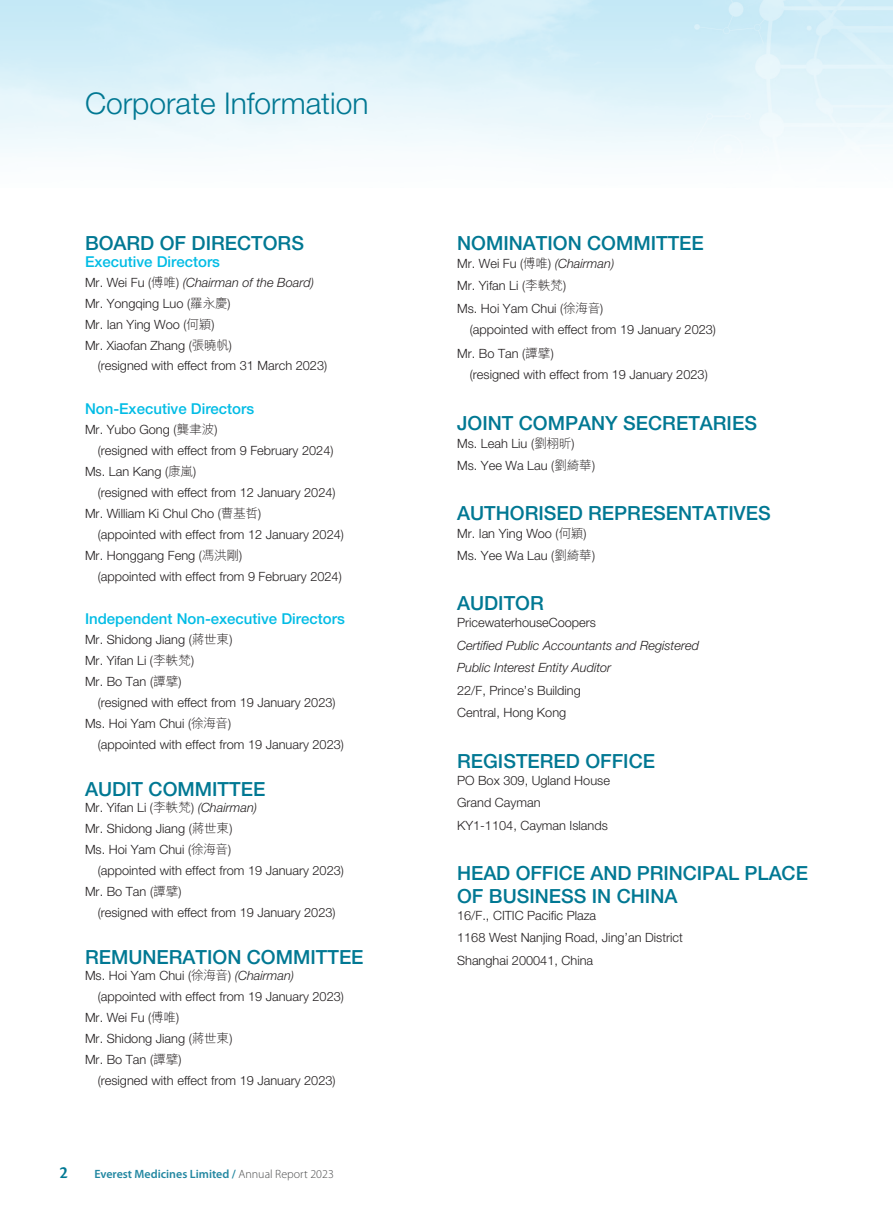
<style>
.page{position:relative;width:893px;height:1212px;background:#fff}
.page>*{position:absolute;margin:0;border:0;box-sizing:border-box;transform-origin:0 0}
.t1{font:300 30px "Helvetica Neue LT Std";color:#017893}
._01_H1{font:500 19.5px/22.5px "Helvetica Neue LT Std";color:#017893}
.t2{font:600 18px "Cronos Pro";color:#017893}
._02_H2{font:500 15px "Helvetica Neue LT Std";color:#02bce5}
._00_txt{font:300 12.75px "Helvetica Neue LT Std";color:#231f20}
._00_txt-2{font:italic 300 12.75px "Helvetica Neue LT Std";color:#231f20}
.t3{font:600 12px "Myriad Pro";color:#2287a1}
.s1{font-style:normal}
.s2{font-family:"M Hei HK";font-style:normal}
.s3{font-family:"M Hei HK"}
.s4{font-style:italic}
.s5{font-weight:300;color:#4b4c4d}
</style>
<div class="page">
<p class="t1" style="left:85px;top:85px;width:285px">Corporate Information</p>
<p class="_01_H1" style="left:85px;top:232px;width:220px">BOARD OF DIRECTORS</p>
<p class="_02_H2" style="left:85px;top:253px;width:137px">Executive Directors</p>
<p class="_00_txt-2" style="left:85px;top:275px;width:230px"><span class="s1">Mr. Wei Fu (</span><span class="s2">傅唯</span><span class="s1">)</span> (Chairman of the Board)</p>
<p class="_00_txt" style="left:85px;top:296px;width:147px">Mr. Yongqing Luo (<span class="s3">羅永慶</span>)</p>
<p class="_00_txt" style="left:85px;top:317px;width:131px">Mr. Ian Ying Woo (<span class="s3">何穎</span>)</p>
<p class="_00_txt" style="left:85px;top:338px;width:148px">Mr. Xiaofan Zhang (<span class="s3">張曉帆</span>)</p>
<p class="_00_txt" style="left:98px;top:358px;width:231px">(resigned with effect from 31 March 2023)</p>
<p class="_02_H2" style="left:85px;top:400px;width:171px">Non-Executive Directors</p>
<p class="_00_txt" style="left:85px;top:422px;width:134px">Mr. Yubo Gong (<span class="s3">龔聿波</span>)</p>
<p class="_00_txt" style="left:98px;top:442px;width:237px">(resigned with effect from 9 February 2024)</p>
<p class="_00_txt" style="left:85px;top:464px;width:113px">Ms. Lan Kang (<span class="s3">康嵐</span>)</p>
<p class="_00_txt" style="left:98px;top:484px;width:239px">(resigned with effect from 12 January 2024)</p>
<p class="_00_txt" style="left:85px;top:506px;width:178px">Mr. William Ki Chul Cho (<span class="s3">曹基哲</span>)</p>
<p class="_00_txt" style="left:98px;top:526px;width:248px">(appointed with effect from 12 January 2024)</p>
<p class="_00_txt" style="left:85px;top:548px;width:159px">Mr. Honggang Feng (<span class="s3">馮洪剛</span>)</p>
<p class="_00_txt" style="left:98px;top:568px;width:245px">(appointed with effect from 9 February 2024)</p>
<p class="_02_H2" style="left:85px;top:610px;width:261px">Independent Non-executive Directors</p>
<p class="_00_txt" style="left:85px;top:632px;width:149px">Mr. Shidong Jiang (<span class="s3">蔣世東</span>)</p>
<p class="_00_txt" style="left:85px;top:653px;width:111px">Mr. Yifan Li (<span class="s3">李軼梵</span>)</p>
<p class="_00_txt" style="left:85px;top:674px;width:98px">Mr. Bo Tan (<span class="s3">譚擘</span>)</p>
<p class="_00_txt" style="left:98px;top:694px;width:239px">(resigned with effect from 19 January 2023)</p>
<p class="_00_txt" style="left:85px;top:716px;width:148px">Ms. Hoi Yam Chui (<span class="s3">徐海音</span>)</p>
<p class="_00_txt" style="left:98px;top:736px;width:248px">(appointed with effect from 19 January 2023)</p>
<p class="_01_H1" style="left:85px;top:778px;width:182px">AUDIT COMMITTEE</p>
<p class="_00_txt" style="left:85px;top:800px;width:174px">Mr. Yifan Li (<span class="s3">李軼梵</span>) <span class="s4">(Chairman)</span></p>
<p class="_00_txt" style="left:85px;top:821px;width:149px">Mr. Shidong Jiang (<span class="s3">蔣世東</span>)</p>
<p class="_00_txt" style="left:85px;top:842px;width:148px">Ms. Hoi Yam Chui (<span class="s3">徐海音</span>)</p>
<p class="_00_txt" style="left:98px;top:862px;width:248px">(appointed with effect from 19 January 2023)</p>
<p class="_00_txt" style="left:85px;top:884px;width:98px">Mr. Bo Tan (<span class="s3">譚擘</span>)</p>
<p class="_00_txt" style="left:98px;top:904px;width:239px">(resigned with effect from 19 January 2023)</p>
<p class="_01_H1" style="left:85px;top:946px;width:280px">REMUNERATION COMMITTEE</p>
<p class="_00_txt" style="left:85px;top:968px;width:211px">Ms. Hoi Yam Chui (<span class="s3">徐海音</span>) <span class="s4">(Chairman)</span></p>
<p class="_00_txt" style="left:98px;top:988px;width:248px">(appointed with effect from 19 January 2023)</p>
<p class="_00_txt" style="left:85px;top:1010px;width:96px">Mr. Wei Fu (<span class="s3">傅唯</span>)</p>
<p class="_00_txt" style="left:85px;top:1031px;width:149px">Mr. Shidong Jiang (<span class="s3">蔣世東</span>)</p>
<p class="_00_txt" style="left:85px;top:1052px;width:98px">Mr. Bo Tan (<span class="s3">譚擘</span>)</p>
<p class="_00_txt" style="left:98px;top:1072px;width:239px">(resigned with effect from 19 January 2023)</p>
<p class="t2" style="left:59px;top:1162px;width:10px">2</p>
<p class="t3" style="left:94px;top:1166px;width:241px">Everest Medicines Limited / <span class="s5">Annual Report 2023</span></p>
<p class="_01_H1" style="left:457px;top:232px;width:248px">NOMINATION COMMITTEE</p>
<p class="_00_txt" style="left:457px;top:255px;width:159px">Mr. Wei Fu (<span class="s3">傅唯</span>) <span class="s4">(Chairman)</span></p>
<p class="_00_txt" style="left:457px;top:278px;width:111px">Mr. Yifan Li (<span class="s3">李軼梵</span>)</p>
<p class="_00_txt" style="left:457px;top:300px;width:148px">Ms. Hoi Yam Chui (<span class="s3">徐海音</span>)</p>
<p class="_00_txt" style="left:470px;top:322px;width:248px">(appointed with effect from 19 January 2023)</p>
<p class="_00_txt" style="left:457px;top:345px;width:98px">Mr. Bo Tan (<span class="s3">譚擘</span>)</p>
<p class="_00_txt" style="left:470px;top:367px;width:239px">(resigned with effect from 19 January 2023)</p>
<p class="_01_H1" style="left:457px;top:412px;width:301px">JOINT COMPANY SECRETARIES</p>
<p class="_00_txt" style="left:457px;top:435px;width:119px">Ms. Leah Liu (<span class="s3">劉栩昕</span>)</p>
<p class="_00_txt" style="left:457px;top:458px;width:139px">Ms. Yee Wa Lau (<span class="s3">劉綺華</span>)</p>
<p class="_01_H1" style="left:457px;top:502px;width:315px">AUTHORISED REPRESENTATIVES</p>
<p class="_00_txt" style="left:457px;top:525px;width:131px">Mr. Ian Ying Woo (<span class="s3">何穎</span>)</p>
<p class="_00_txt" style="left:457px;top:548px;width:139px">Ms. Yee Wa Lau (<span class="s3">劉綺華</span>)</p>
<p class="_01_H1" style="left:457px;top:592px;width:88px">AUDITOR</p>
<p class="_00_txt" style="left:457px;top:615px;width:140px">PricewaterhouseCoopers</p>
<p class="_00_txt-2" style="left:457px;top:637px;width:243px">Certified Public Accountants and Registered</p>
<p class="_00_txt-2" style="left:457px;top:660px;width:156px">Public Interest Entity Auditor</p>
<p class="_00_txt" style="left:457px;top:682px;width:125px">22/F, Prince’s Building</p>
<p class="_00_txt" style="left:457px;top:705px;width:111px">Central, Hong Kong</p>
<p class="_01_H1" style="left:457px;top:749px;width:199px">REGISTERED OFFICE</p>
<p class="_00_txt" style="left:457px;top:772px;width:154px">PO Box 309, Ugland House</p>
<p class="_00_txt" style="left:457px;top:795px;width:85px">Grand Cayman</p>
<p class="_00_txt" style="left:457px;top:817px;width:152px">KY1-1104, Cayman Islands</p>
<p class="_01_H1" style="left:457px;top:862px;width:352px">HEAD OFFICE AND PRINCIPAL PLACE<br>OF BUSINESS IN CHINA</p>
<p class="_00_txt" style="left:457px;top:907px;width:141px">16/F., CITIC Pacific Plaza</p>
<p class="_00_txt" style="left:457px;top:930px;width:227px">1168 West Nanjing Road, Jing’an District</p>
<p class="_00_txt" style="left:457px;top:952px;width:138px">Shanghai 200041, China</p>
</div>
